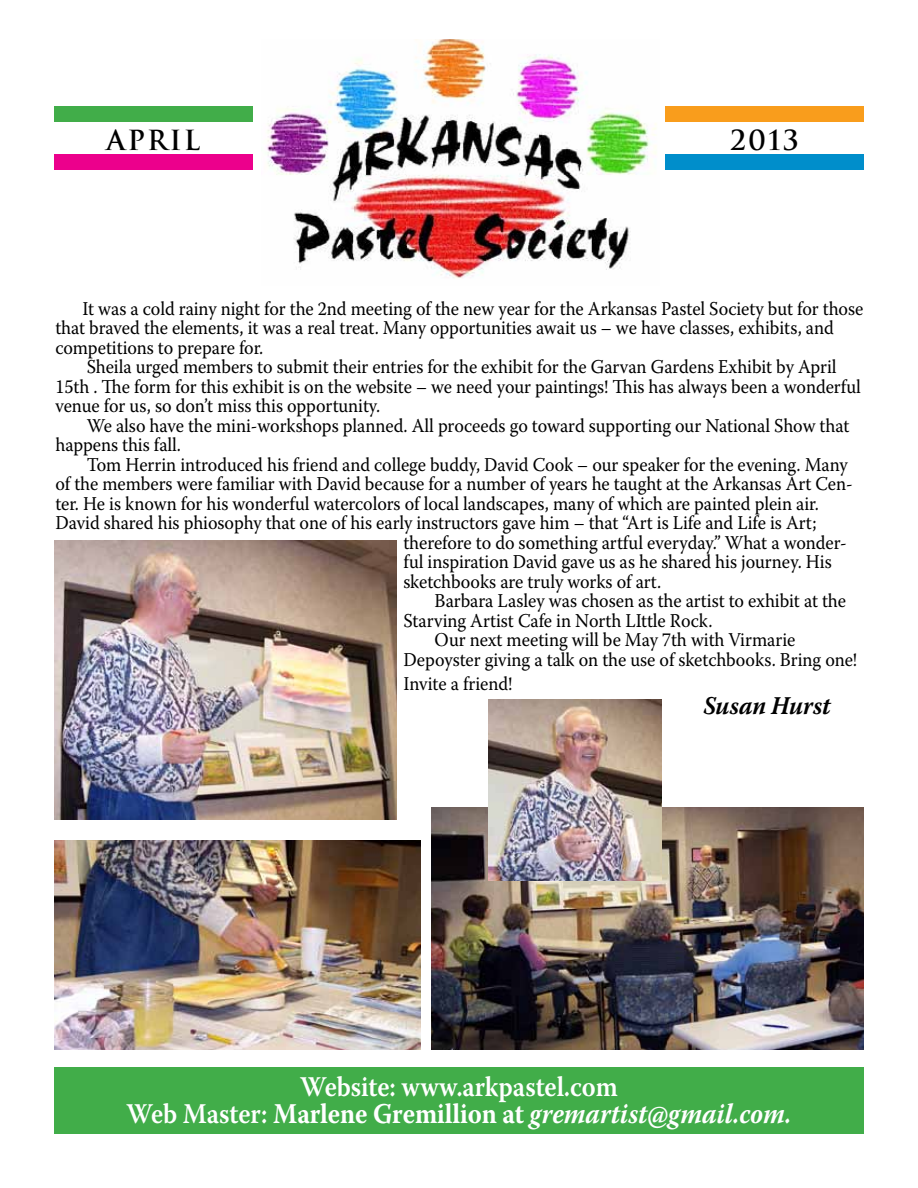
<style>
.page{position:relative;width:918px;height:1188px;background:#fff}
.page>*{position:absolute;margin:0;border:0;box-sizing:border-box;transform-origin:0 0}
.t1{font:600 28.5px/27px "Warnock Pro";letter-spacing:-.005em;color:#fff;text-align:center;scale:.9 1}
.t2{font:700 27px "Trajan";letter-spacing:.075em;color:#000}
.t3{font:italic 700 25.5px "Warnock Pro";letter-spacing:-.005em;color:#000;scale:.93 1}
.t4{font:19.5px/19.5px "Warnock Pro";letter-spacing:-.005em;color:#000;scale:.93 1}
.s1{font-weight:700}
.s2{font-weight:700;font-style:italic}
</style>
<div class="page">
<img style="left:54px;top:841px;width:366px;height:209px">
<img style="left:267px;top:39px;width:390px;height:239px">
<div style="left:55px;top:107px;width:198px;height:15px;background:#41ad49"></div>
<div style="left:54px;top:1068px;width:810px;height:66px;background:#41ad49"></div>
<div style="left:55px;top:154px;width:198px;height:16px;background:#ec008c"></div>
<div style="left:666px;top:107px;width:198px;height:15px;background:#f99d1c"></div>
<div style="left:666px;top:154px;width:198px;height:16px;background:#008ecb"></div>
<img style="left:431px;top:807px;width:433px;height:243px">
<img style="left:54px;top:541px;width:343px;height:279px">
<img style="left:489px;top:700px;width:173px;height:180px">
<h2 class="t2" style="left:106px;top:124px;width:95px">APRIL</h2>
<h2 class="t2" style="left:731px;top:124px;width:70px">2013</h2>
<p class="t4" style="left:55px;top:298px;width:870px;text-indent:27px">It was a cold rainy night for the 2nd meeting of the new year for the Arkansas Pastel Society but for those that braved the elements, it was a real treat. Many opportunities await us – we have classes, exhibits, and competitions to prepare for.</p>
<p class="t4" style="left:55px;top:357px;width:868px;text-indent:31px">Sheila urged members to submit their entries for the exhibit for the Garvan Gardens Exhibit by April<br>15th . The form for this exhibit is on the website – we need your paintings! This has always been a wonderful venue for us, so don’t miss this opportunity.</p>
<p class="t4" style="left:55px;top:415px;width:855px;text-indent:31px">We also have the mini-workshops planned. All proceeds go toward supporting our National Show that happens this fall.</p>
<p class="t4" style="left:87px;top:454px;width:820px">Tom Herrin introduced his friend and college buddy, David Cook – our speaker for the evening. Many</p>
<p class="t4" style="left:55px;top:474px;width:859px">of the members were familiar with David because for a number of years he taught at the Arkansas Art Cen-</p>
<p class="t4" style="left:55px;top:493px;width:822px">ter. He is known for his wonderful watercolors of local landscapes, many of which are painted plein air.</p>
<p class="t4" style="left:55px;top:513px;width:820px">David shared his phiosophy that one of his early instructors gave him – that “Art is Life and Life is Art;</p>
<p class="t4" style="left:403px;top:532px;width:478px">therefore to do something artful everyday.” What a wonder-</p>
<p class="t4" style="left:403px;top:552px;width:462px">ful inspiration David gave us as he shared his journey. His</p>
<p class="t4" style="left:403px;top:571px;width:279px">sketchbooks are truly works of art.</p>
<p class="t4" style="left:435px;top:591px;width:444px">Barbara Lasley was chosen as the artist to exhibit at the</p>
<p class="t4" style="left:403px;top:610px;width:334px">Starving Artist Cafe in North LIttle Rock.</p>
<p class="t4" style="left:435px;top:630px;width:389px">Our next meeting will be May 7th with Virmarie</p>
<p class="t4" style="left:403px;top:649px;width:489px">Depoyster giving a talk on the use of sketchbooks. Bring one!</p>
<p class="t4" style="left:403px;top:673px;width:119px">Invite a friend!</p>
<h3 class="t3" style="left:704px;top:690px;width:138px">Susan Hurst</h3>
<h1 class="t1" style="left:127px;top:1072px;width:740px">Website: www.arkpastel.com<br>Web Master: <span class="s1">Marlene Gremillion at</span> <span class="s2">gremartist@gmail.com.</span></h1>
</div>
